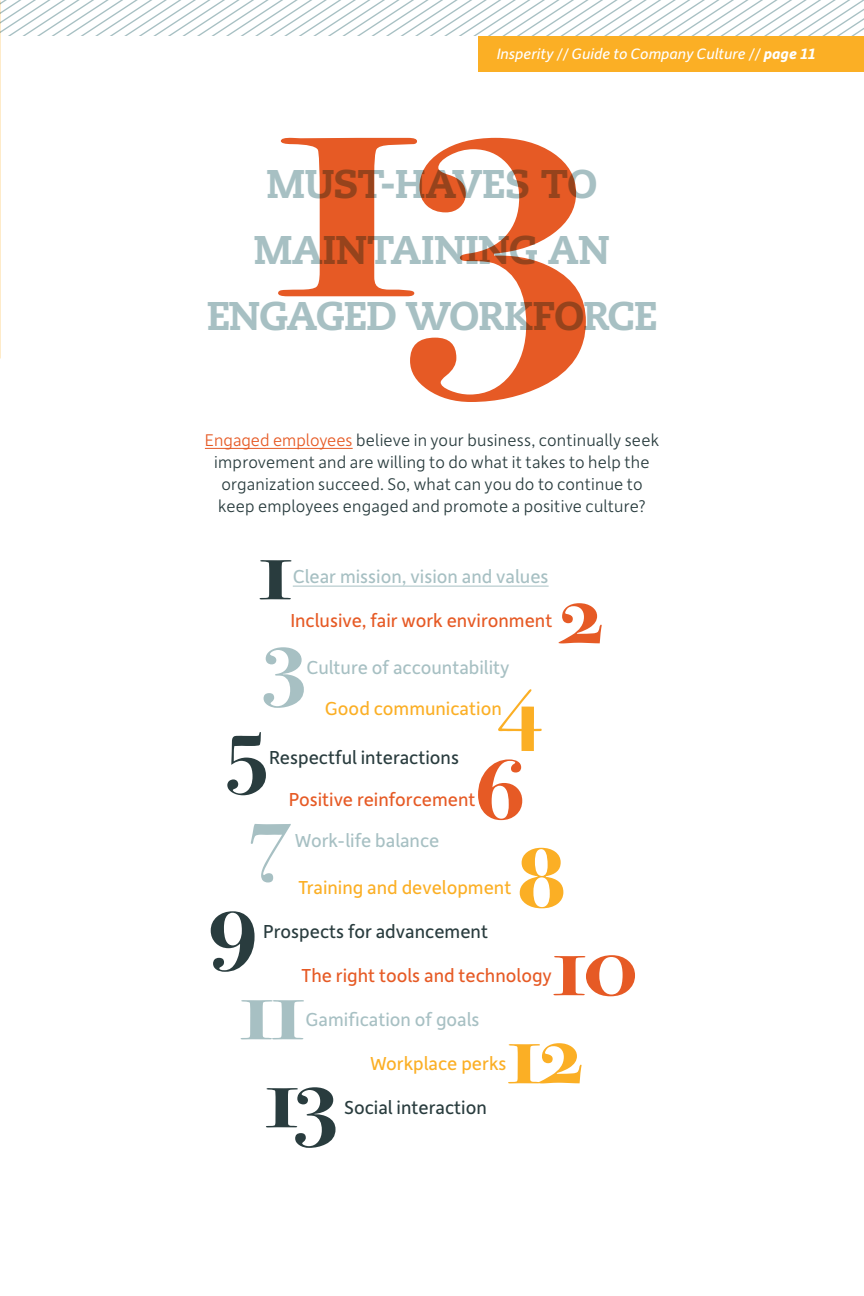
<style>
.page{position:relative;width:864px;height:1296px;background:#fff}
.page>*{position:absolute;margin:0;border:0;box-sizing:border-box;transform-origin:0 0}
.t1{font:700 90px "Bodoni Svty Two OSITCTT";color:#293c3e}
.t2{font:700 90px "Bodoni Svty Two OSITCTT";color:#e65a25}
.t3{font:700 90px "Bodoni Svty Two OSITCTT";color:#a7c0c3}
.t4{font:700 90px "Bodoni Svty Two OSITCTT";color:#fbaf25}
.t5{font:800 40px/66px "Caecilia LT Std";letter-spacing:-.02em;color:#a7c0c3;text-align:center}
.t6{font:20px "Depot New";color:#a7c0c3}
.t7{font:20px "Depot New";color:#e65a25}
.t8{font:20px "Depot New";color:#293c3e}
.t9{font:20px "Depot New";color:#fbaf25}
.t10{font:300 18px/22px "Depot New";letter-spacing:.01em;color:#293c3e;text-align:center}
.t11{font:italic 16px "Depot New";color:#fff}
.s1{font-weight:700}
.s2{color:#e65a25}
</style>
<div class="page">
<svg style="left:278px;top:138px;width:132px;height:158px"></svg>
<svg style="left:410px;top:138px;width:176px;height:264px"></svg>
<hr style="left:205px;top:448px;width:148px;height:1px;background:#e65a25">
<hr style="left:293px;top:586px;width:256px;height:1px;background:#a7c0c3">
<svg style="left:0;top:0;width:864px;height:36px"></svg>
<div style="left:479px;top:36px;width:385px;height:36px;background:#fbaf25"></div>
<p class="t11" style="left:497px;top:43px;width:320px">Insperity // Guide to Company Culture // <span class="s1">page 11</span></p>
<h2 class="t5" style="left:206px;top:152px;width:453px">MUST-HAVES TO<br>MAINTAINING AN<br>ENGAGED WORKFORCE</h2>
<p class="t10" style="left:205px;top:428px;width:456px"><span class="s2">Engaged employees</span> believe in your business, continually seek improvement and are willing to do what it takes to help the organization succeed. So, what can you do to continue to keep employees engaged and promote a positive culture?</p>
<h1 class="t1" style="left:258px;top:516px;width:36px">1</h1>
<p class="t6" style="left:293px;top:564px;width:257px">Clear mission, vision and values</p>
<p class="t7" style="left:290px;top:608px;width:264px">Inclusive, fair work environment</p>
<h1 class="t2" style="left:559px;top:560px;width:47px">2</h1>
<h1 class="t3" style="left:265px;top:604px;width:43px">3</h1>
<p class="t6" style="left:306px;top:655px;width:205px">Culture of accountability</p>
<p class="t9" style="left:325px;top:695px;width:178px">Good communication</p>
<h1 class="t4" style="left:498px;top:648px;width:46px">4</h1>
<h1 class="t1" style="left:227px;top:692px;width:42px">5</h1>
<p class="t8" style="left:269px;top:744px;width:192px">Respectful interactions</p>
<h1 class="t2" style="left:476px;top:736px;width:50px">6</h1>
<p class="t7" style="left:289px;top:786px;width:188px">Positive reinforcement</p>
<h1 class="t3" style="left:249px;top:780px;width:42px">7</h1>
<p class="t6" style="left:295px;top:828px;width:146px">Work-life balance</p>
<h1 class="t1" style="left:209px;top:868px;width:50px">9</h1>
<h1 class="t4" style="left:518px;top:824px;width:49px">8</h1>
<p class="t9" style="left:299px;top:875px;width:214px">Training and development</p>
<p class="t8" style="left:263px;top:919px;width:227px">Prospects for advancement</p>
<h1 class="t2" style="left:552px;top:912px;width:86px">10</h1>
<p class="t7" style="left:302px;top:963px;width:252px">The right tools and technology</p>
<h1 class="t3" style="left:239px;top:956px;width:67px">11</h1>
<p class="t6" style="left:305px;top:1007px;width:176px">Gamification of goals</p>
<h1 class="t1" style="left:265px;top:1044px;width:75px">13</h1>
<h1 class="t4" style="left:507px;top:1000px;width:78px">12</h1>
<p class="t9" style="left:370px;top:1051px;width:138px">Workplace perks</p>
<p class="t8" style="left:344px;top:1095px;width:144px">Social interaction</p>
</div>
